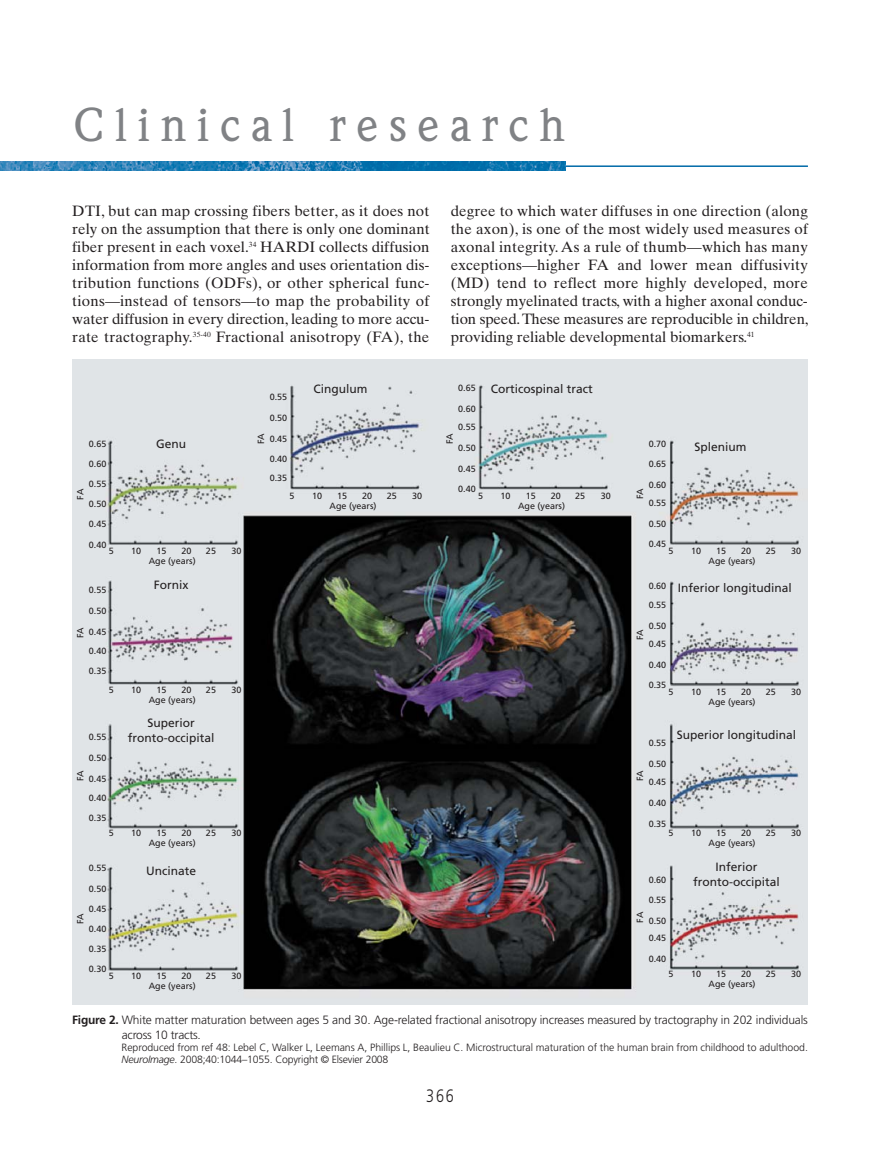
<style>
.page{position:relative;width:893px;height:1149px;background:#fff}
.page>*{position:absolute;margin:0;border:0;box-sizing:border-box;transform-origin:0 0}
.t1{font:500 46.5px "Weidemann";letter-spacing:.22em;color:#808285}
.t2{font:300 18px "Frutiger";color:#231f20;scale:.8 1}
.t3{font:15px/18px "Times Ten";color:#231f20;text-align:justify}
.t4{font:300 12px/14.2px "Frutiger";letter-spacing:-.01em;color:#231f20}
.t5{font:12px/14.4px "Frutiger";color:#231f20;text-align:center}
.t6{font:300 10.5px/12px "Frutiger";letter-spacing:-.005em;color:#231f20}
.t7{font:9px/19.5px "Frutiger";color:#231f20}
.s1{font-weight:700}
.s2{font-style:italic}
</style>
<div class="page">
<hr style="left:393px;top:165px;width:415px;height:2px;background:#006aa8">
<img style="left:0;top:161px;width:565px;height:10px">
<img style="left:72px;top:360px;width:736px;height:644px">
<h1 class="t1" style="left:74px;top:108px;width:493px">Clinical research</h1>
<p class="t3" style="left:72px;top:203px;width:359px">DTI, but can map crossing fibers better, as it does not rely on the assumption that there is only one dominant fiber present in each voxel.<sup>34</sup> HARDI collects diffusion information from more angles and uses orientation dis&shy;tribution functions (ODFs), or other spherical func&shy;tions—instead of tensors—to map the probability of water diffusion in every direction, leading to more accu&shy;rate tractography.<sup>35-40</sup> Fractional anisotropy (FA), the</p>
<p class="t3" style="left:451px;top:203px;width:359px">degree to which water diffuses in one direction (along the axon), is one of the most widely used measures of axonal integrity. As a rule of thumb—which has many exceptions—higher FA and lower mean diffusivity (MD) tend to reflect more highly developed, more strongly myelinated tracts, with a higher axonal conduc&shy;tion speed. These measures are reproducible in children, providing reliable developmental biomarkers.<sup>41</sup></p>
<p class="t7" style="left:89px;top:434px;width:19px">0.65</p>
<p class="t7" style="left:89px;top:454px;width:19px">0.60</p>
<p class="t7" style="left:89px;top:474px;width:19px">0.55</p>
<p class="t7" style="left:71px;top:499px;width:12px;rotate:-90deg">FA</p>
<p class="t7" style="left:89px;top:495px;width:19px">0.50</p>
<p class="t5" style="left:156px;top:437px;width:31px">Genu</p>
<p class="t7" style="left:270px;top:388px;width:19px">0.55</p>
<p class="t7" style="left:270px;top:430px;width:19px">0.45</p>
<p class="t7" style="left:270px;top:409px;width:19px">0.50</p>
<p class="t7" style="left:252px;top:443px;width:12px;rotate:-90deg">FA</p>
<p class="t7" style="left:270px;top:449px;width:19px">0.40<br>0.35</p>
<p class="t7" style="left:289px;top:486px;width:7px">5</p>
<p class="t5" style="left:313px;top:382px;width:55px">Cingulum</p>
<p class="t7" style="left:312px;top:486px;width:12px">10</p>
<p class="t7" style="left:337px;top:486px;width:12px">15</p>
<p class="t7" style="left:362px;top:486px;width:12px">20</p>
<p class="t7" style="left:387px;top:486px;width:12px">25</p>
<p class="t7" style="left:412px;top:486px;width:12px">30</p>
<p class="t7" style="left:329px;top:496px;width:49px">Age (years)</p>
<p class="t7" style="left:458px;top:378px;width:19px">0.65</p>
<p class="t7" style="left:458px;top:399px;width:19px">0.60</p>
<p class="t7" style="left:458px;top:418px;width:19px">0.55</p>
<p class="t7" style="left:458px;top:460px;width:19px">0.45</p>
<p class="t7" style="left:441px;top:443px;width:12px;rotate:-90deg">FA</p>
<p class="t7" style="left:458px;top:439px;width:19px">0.50</p>
<p class="t7" style="left:458px;top:479px;width:19px">0.40</p>
<p class="t7" style="left:478px;top:486px;width:7px">5</p>
<p class="t5" style="left:491px;top:382px;width:104px">Corticospinal tract</p>
<p class="t7" style="left:500px;top:486px;width:12px">10</p>
<p class="t7" style="left:526px;top:486px;width:12px">15</p>
<p class="t7" style="left:551px;top:486px;width:12px">20</p>
<p class="t7" style="left:575px;top:486px;width:12px">25</p>
<p class="t7" style="left:601px;top:486px;width:12px">30</p>
<p class="t7" style="left:518px;top:496px;width:49px">Age (years)</p>
<p class="t7" style="left:89px;top:515px;width:19px">0.45</p>
<p class="t7" style="left:89px;top:535px;width:19px">0.40</p>
<p class="t7" style="left:109px;top:542px;width:7px">5</p>
<p class="t7" style="left:131px;top:542px;width:12px">10</p>
<p class="t7" style="left:156px;top:542px;width:12px">15</p>
<p class="t7" style="left:181px;top:542px;width:12px">20</p>
<p class="t7" style="left:206px;top:542px;width:12px">25</p>
<p class="t7" style="left:231px;top:542px;width:12px">30</p>
<p class="t7" style="left:649px;top:435px;width:19px">0.70</p>
<p class="t7" style="left:649px;top:454px;width:19px">0.65</p>
<p class="t7" style="left:649px;top:475px;width:19px">0.60</p>
<p class="t7" style="left:631px;top:498px;width:12px;rotate:-90deg">FA</p>
<p class="t7" style="left:649px;top:493px;width:19px">0.55</p>
<p class="t7" style="left:649px;top:535px;width:19px">0.45</p>
<p class="t7" style="left:649px;top:514px;width:19px">0.50</p>
<p class="t7" style="left:668px;top:541px;width:7px">5</p>
<p class="t5" style="left:694px;top:440px;width:54px">Splenium</p>
<p class="t7" style="left:691px;top:541px;width:12px">10</p>
<p class="t7" style="left:716px;top:541px;width:12px">15</p>
<p class="t7" style="left:741px;top:541px;width:12px">20</p>
<p class="t7" style="left:766px;top:541px;width:12px">25</p>
<p class="t7" style="left:791px;top:541px;width:12px">30</p>
<p class="t7" style="left:149px;top:552px;width:49px">Age (years)</p>
<p class="t7" style="left:708px;top:551px;width:49px">Age (years)</p>
<p class="t7" style="left:89px;top:581px;width:19px">0.55</p>
<p class="t7" style="left:89px;top:622px;width:19px">0.45</p>
<p class="t7" style="left:89px;top:602px;width:19px">0.50</p>
<p class="t7" style="left:71px;top:638px;width:12px;rotate:-90deg">FA</p>
<p class="t7" style="left:89px;top:642px;width:19px">0.40<br>0.35</p>
<p class="t7" style="left:109px;top:680px;width:7px">5</p>
<p class="t5" style="left:154px;top:578px;width:36px">Fornix</p>
<p class="t7" style="left:131px;top:680px;width:12px">10</p>
<p class="t7" style="left:156px;top:680px;width:12px">15</p>
<p class="t7" style="left:181px;top:680px;width:12px">20</p>
<p class="t7" style="left:206px;top:680px;width:12px">25</p>
<p class="t7" style="left:231px;top:680px;width:12px">30</p>
<p class="t7" style="left:149px;top:690px;width:49px">Age (years)</p>
<p class="t7" style="left:649px;top:576px;width:19px">0.60</p>
<p class="t5" style="left:678px;top:581px;width:116px">Inferior longitudinal</p>
<p class="t7" style="left:649px;top:595px;width:19px">0.55</p>
<p class="t7" style="left:649px;top:616px;width:19px">0.50</p>
<p class="t7" style="left:631px;top:639px;width:12px;rotate:-90deg">FA</p>
<p class="t7" style="left:649px;top:634px;width:19px">0.45</p>
<p class="t7" style="left:649px;top:676px;width:19px">0.35</p>
<p class="t7" style="left:649px;top:655px;width:19px">0.40</p>
<p class="t7" style="left:668px;top:682px;width:7px">5</p>
<p class="t7" style="left:691px;top:682px;width:12px">10</p>
<p class="t7" style="left:716px;top:682px;width:12px">15</p>
<p class="t7" style="left:741px;top:682px;width:12px">20</p>
<p class="t7" style="left:766px;top:682px;width:12px">25</p>
<p class="t7" style="left:791px;top:682px;width:12px">30</p>
<p class="t7" style="left:708px;top:692px;width:49px">Age (years)</p>
<p class="t7" style="left:89px;top:728px;width:19px">0.55</p>
<p class="t7" style="left:89px;top:769px;width:19px">0.45</p>
<p class="t7" style="left:89px;top:749px;width:19px">0.50</p>
<p class="t7" style="left:71px;top:781px;width:12px;rotate:-90deg">FA</p>
<p class="t7" style="left:89px;top:789px;width:19px">0.40<br>0.35</p>
<p class="t5" style="left:128px;top:716px;width:88px">Superior fronto-occipital</p>
<p class="t7" style="left:649px;top:733px;width:19px">0.55</p>
<p class="t7" style="left:649px;top:754px;width:19px">0.50</p>
<p class="t7" style="left:631px;top:780px;width:12px;rotate:-90deg">FA</p>
<p class="t7" style="left:649px;top:772px;width:19px">0.45</p>
<p class="t7" style="left:649px;top:814px;width:19px">0.35</p>
<p class="t7" style="left:649px;top:793px;width:19px">0.40</p>
<p class="t5" style="left:677px;top:728px;width:121px">Superior longitudinal</p>
<p class="t7" style="left:109px;top:823px;width:7px">5</p>
<p class="t7" style="left:131px;top:823px;width:12px">10</p>
<p class="t7" style="left:156px;top:823px;width:12px">15</p>
<p class="t7" style="left:181px;top:823px;width:12px">20</p>
<p class="t7" style="left:206px;top:823px;width:12px">25</p>
<p class="t7" style="left:231px;top:823px;width:12px">30</p>
<p class="t7" style="left:668px;top:823px;width:7px">5</p>
<p class="t7" style="left:691px;top:823px;width:12px">10</p>
<p class="t7" style="left:716px;top:823px;width:12px">15</p>
<p class="t7" style="left:741px;top:823px;width:12px">20</p>
<p class="t7" style="left:766px;top:823px;width:12px">25</p>
<p class="t7" style="left:791px;top:823px;width:12px">30</p>
<p class="t7" style="left:149px;top:833px;width:49px">Age (years)</p>
<p class="t7" style="left:708px;top:833px;width:49px">Age (years)</p>
<p class="t7" style="left:89px;top:858px;width:19px">0.55</p>
<p class="t7" style="left:89px;top:879px;width:19px">0.50</p>
<p class="t5" style="left:146px;top:864px;width:52px">Uncinate</p>
<p class="t7" style="left:649px;top:870px;width:19px">0.60</p>
<p class="t5" style="left:693px;top:860px;width:88px">Inferior fronto-occipital</p>
<p class="t7" style="left:89px;top:899px;width:19px">0.45</p>
<p class="t7" style="left:71px;top:923px;width:12px;rotate:-90deg">FA</p>
<p class="t7" style="left:89px;top:919px;width:19px">0.40</p>
<p class="t7" style="left:89px;top:939px;width:19px">0.35</p>
<p class="t7" style="left:649px;top:890px;width:19px">0.55</p>
<p class="t7" style="left:649px;top:911px;width:19px">0.50</p>
<p class="t7" style="left:631px;top:922px;width:12px;rotate:-90deg">FA</p>
<p class="t7" style="left:649px;top:928px;width:19px">0.45</p>
<p class="t7" style="left:649px;top:949px;width:19px">0.40</p>
<p class="t7" style="left:89px;top:959px;width:19px">0.30</p>
<p class="t7" style="left:109px;top:966px;width:7px">5</p>
<p class="t7" style="left:131px;top:966px;width:12px">10</p>
<p class="t7" style="left:156px;top:966px;width:12px">15</p>
<p class="t7" style="left:181px;top:966px;width:12px">20</p>
<p class="t7" style="left:206px;top:966px;width:12px">25</p>
<p class="t7" style="left:231px;top:966px;width:12px">30</p>
<p class="t7" style="left:149px;top:976px;width:49px">Age (years)</p>
<p class="t7" style="left:668px;top:964px;width:7px">5</p>
<p class="t7" style="left:691px;top:964px;width:12px">10</p>
<p class="t7" style="left:716px;top:964px;width:12px">15</p>
<p class="t7" style="left:741px;top:964px;width:12px">20</p>
<p class="t7" style="left:766px;top:964px;width:12px">25</p>
<p class="t7" style="left:791px;top:964px;width:12px">30</p>
<p class="t7" style="left:708px;top:974px;width:49px">Age (years)</p>
<p class="t4" style="left:122px;top:1013px;width:688px;text-indent:-50px"><span class="s1">Figure 2.</span> White matter maturation between ages 5 and 30. Age-related fractional anisotropy increases measured by tractography in 202 individuals across 10 tracts.</p>
<p class="t6" style="left:122px;top:1041px;width:688px">Reproduced from ref 48: Lebel C, Walker L, Leemans A, Phillips L, Beaulieu C. Microstructural maturation of the human brain from childhood to adulthood.<br><span class="s2">NeuroImage</span>. 2008;40:1044–1055. Copyright © Elsevier 2008</p>
<p class="t2" style="left:426px;top:1088px;width:36px">366</p>
</div>
